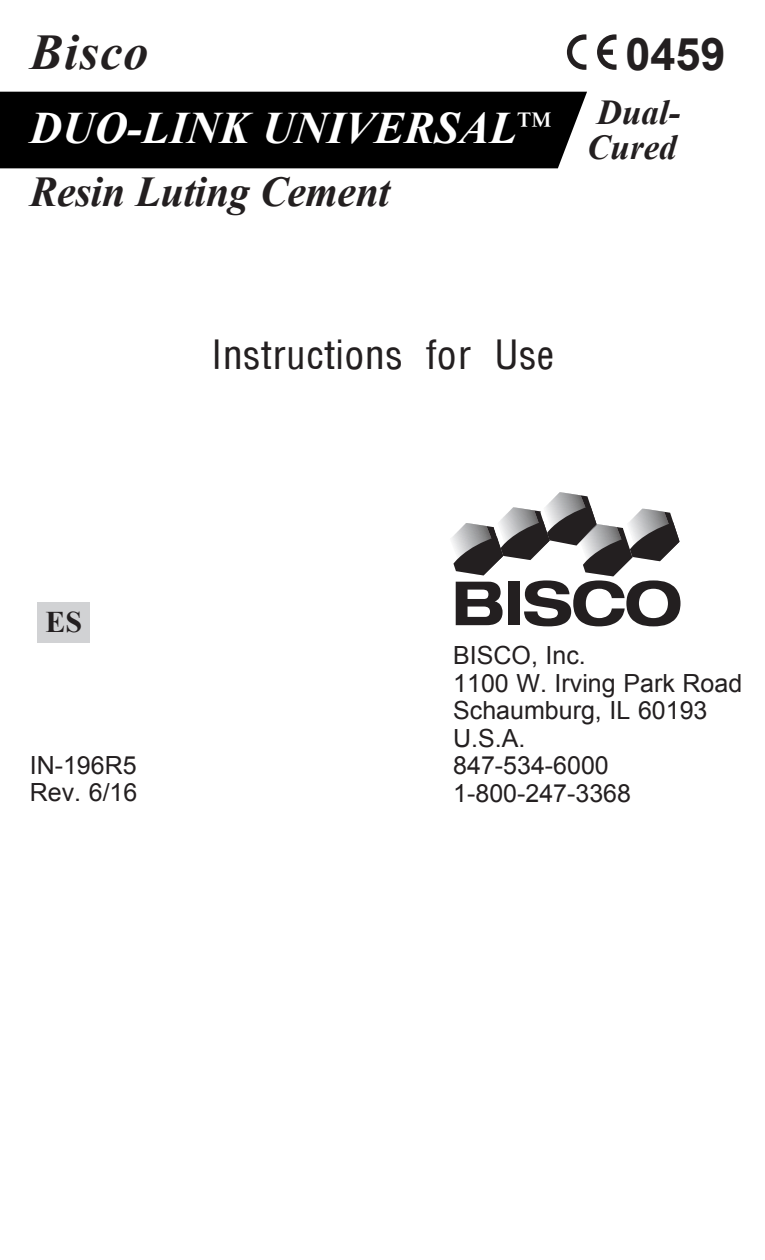
<style>
.page{position:relative;width:765px;height:1260px;background:#fff}
.page>*{position:absolute;margin:0;border:0;box-sizing:border-box;transform-origin:0 0}
.t1{font:italic 700 50px "Times New Roman";letter-spacing:.025em;color:#231f20}
.t2{font:100 condensed 45px "Helvetica";color:#231f20}
.t3{font:italic 700 45px "Times New Roman";color:#fff}
.t4{font:700 45px "Arial";color:#231f20}
.t5{font:italic 700 42.5px "Times New Roman";letter-spacing:-.01em;color:#231f20}
.t6{font:italic 700 35px "Times New Roman";color:#231f20}
.t7{font:700 30px "Times New Roman";color:#231f20}
.t8{font:25px "Arial";color:#231f20}
</style>
<div class="page">
<div style="left:0;top:92px;width:587px;height:76px;background:#000"></div>
<svg style="left:451px;top:492px;width:230px;height:134px"></svg>
<svg style="left:567px;top:34px;width:19px;height:36px"></svg>
<svg style="left:597px;top:34px;width:20px;height:36px"></svg>
<div style="left:38px;top:602px;width:52px;height:41px;background:#d1d2d4"></div>
<p class="t1" style="left:30px;top:17px;width:120px">Bisco</p>
<p class="t3" style="left:30px;top:97px;width:523px">DUO-LINK UNIVERSAL<sup>™</sup></p>
<p class="t5" style="left:30px;top:162px;width:362px">Resin Luting Cement</p>
<p class="t4" style="left:626px;top:24px;width:102px">0459</p>
<p class="t6" style="left:597px;top:87px;width:85px">Dual-</p>
<p class="t6" style="left:587px;top:122px;width:91px">Cured</p>
<p class="t2" style="left:212px;top:337px;width:344px">Instructions for Use</p>
<p class="t7" style="left:45px;top:601px;width:38px">ES</p>
<p class="t8" style="left:30px;top:749px;width:108px">IN-196R5</p>
<p class="t8" style="left:30px;top:776px;width:109px">Rev. 6/16</p>
<p class="t8" style="left:453px;top:639px;width:134px">BISCO, Inc.</p>
<p class="t8" style="left:453px;top:666px;width:291px">1100 W. Irving Park Road</p>
<p class="t8" style="left:453px;top:694px;width:256px">Schaumburg, IL 60193</p>
<p class="t8" style="left:453px;top:721px;width:74px">U.S.A.</p>
<p class="t8" style="left:453px;top:749px;width:157px">847-534-6000</p>
<p class="t8" style="left:453px;top:776px;width:179px">1-800-247-3368</p>
</div>
